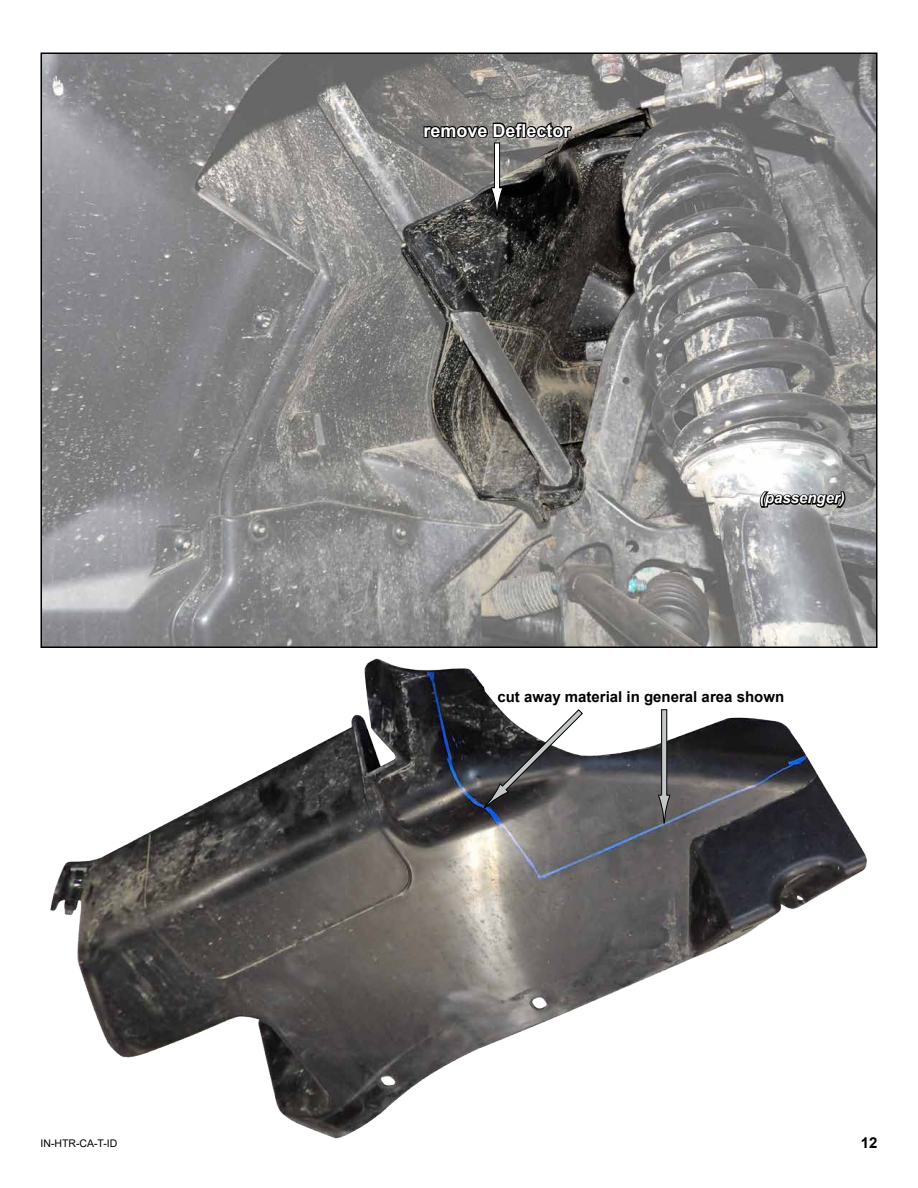
<style>
.page{position:relative;width:918px;height:1188px;background:#fff}
.page>*{position:absolute;margin:0;border:0;box-sizing:border-box;transform-origin:0 0}
.t1{font:700 18px "Arial";color:#fff}
.t2{font:700 15px "Arial";color:#000}
.t3{font:italic 700 15px "Arial";color:#fff}
.t4{font:10.5px "Arial";color:#000}
</style>
<div class="page">
<img style="left:43px;top:55px;width:832px;height:590px">
<svg style="left:758px;top:479px;width:89px;height:31px;background:#878889"></svg>
<svg style="left:422px;top:120px;width:152px;height:21px;background:#504e4c"></svg>
<div style="left:494px;top:143px;width:6px;height:45px;background:#fff"></div>
<div style="left:494px;top:143px;width:6px;height:46px;border:1px solid #000"></div>
<svg style="left:490px;top:187px;width:14px;height:29px"></svg>
<img style="left:50px;top:658px;width:817px;height:481px">
<svg style="left:484px;top:709px;width:99px;height:101px"></svg>
<div style="left:662px;top:710px;width:5px;height:86px;background:#c4c7c7"></div>
<div style="left:661px;top:709px;width:6px;height:87px;border:1px solid #000"></div>
<svg style="left:658px;top:794px;width:13px;height:30px"></svg>
<p class="t1" style="left:423px;top:118px;width:149px">remove Deflector</p>
<p class="t3" style="left:760px;top:488px;width:87px">(passenger)</p>
<p class="t2" style="left:497px;top:686px;width:288px">cut away material in general area shown</p>
<p class="t4" style="left:40px;top:1136px;width:78px">IN-HTR-CA-T-ID</p>
<p class="t2" style="left:861px;top:1132px;width:18px">12</p>
</div>
